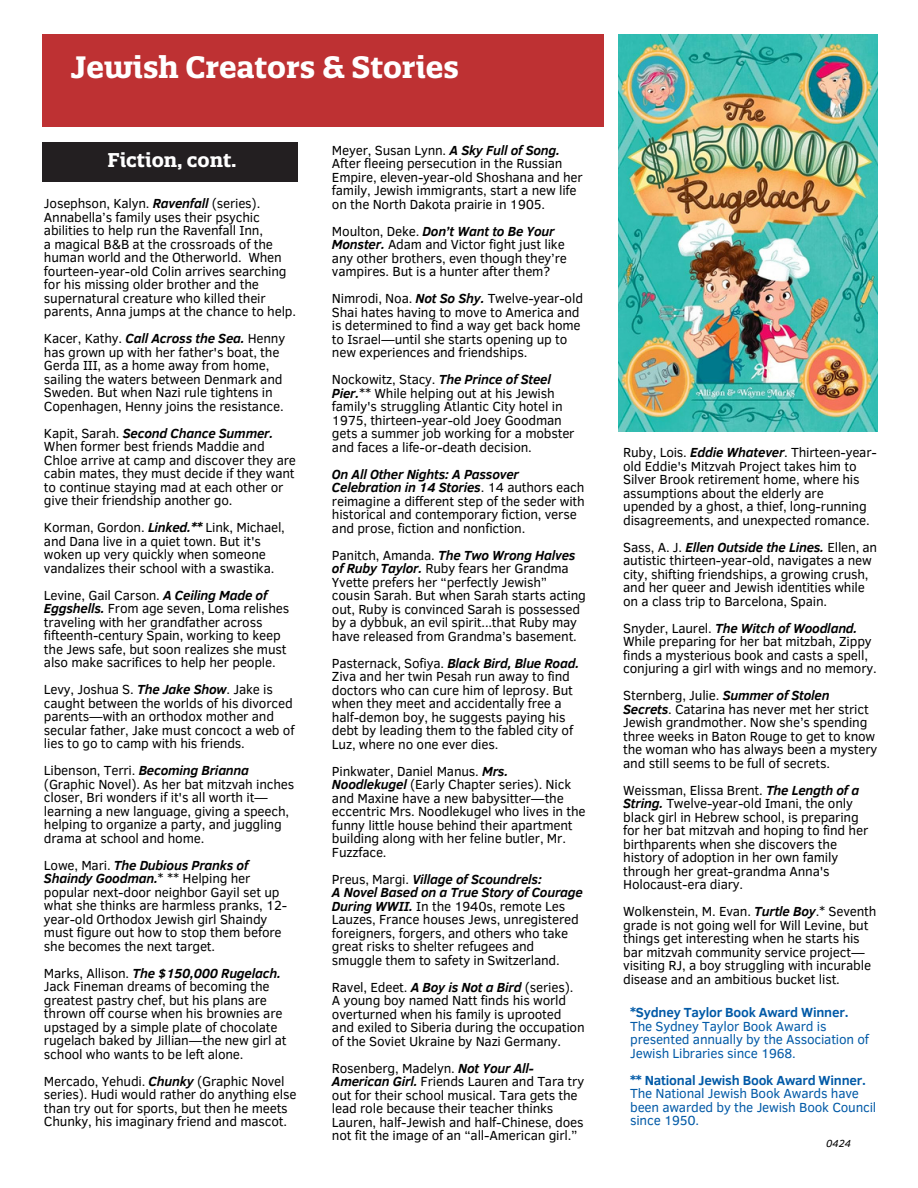
<style>
.page{position:relative;width:918px;height:1188px;background:#fff}
.page>*{position:absolute;margin:0;border:0;box-sizing:border-box;transform-origin:0 0}
.t1{font:700 30px "Quatro Slab";color:#fff}
.t2{font:700 19.35px "Quatro Slab";color:#fff}
.t3{font:13.5px/13.5px "Clear Sans";letter-spacing:-.015em;color:#000}
.t4{font:13.5px/13.5px "Clear Sans";letter-spacing:-.015em;color:#025aa7}
.t5{font:700 13.5px "Clear Sans";letter-spacing:-.015em;color:#025aa7}
.t6{font:italic 10.5px "Clear Sans";color:#000}
.s1{font-weight:700;font-style:italic}
</style>
<div class="page">
<div style="left:43px;top:34px;width:561px;height:93px;background:#be3133"></div>
<div style="left:43px;top:142px;width:255px;height:40px;background:#231f21"></div>
<img style="left:619px;top:34px;width:259px;height:398px">
<h1 class="t1" style="left:71px;top:48px;width:389px">Jewish Creators &amp; Stories</h1>
<h2 class="t2" style="left:108px;top:148px;width:131px">Fiction, cont.</h2>
<p class="t3" style="left:44px;top:197px;width:254px">Josephson, Kalyn. <span class="s1">Ravenfall</span> (series).<br>Annabella’s family uses their psychic abilities to help run the Ravenfall Inn,<br>a magical B&amp;B at the crossroads of the human world and the Otherworld. When fourteen-year-old Colin arrives searching for his missing older brother and the supernatural creature who killed their parents, Anna jumps at the chance to help.</p>
<p class="t3" style="left:44px;top:332px;width:243px">Kacer, Kathy. <span class="s1">Call Across the Sea.</span> Henny has grown up with her father's boat, the Gerda III, as a home away from home, sailing the waters between Denmark and Sweden. But when Nazi rule tightens in Copenhagen, Henny joins the resistance.</p>
<p class="t3" style="left:44px;top:426px;width:254px">Kapit, Sarah. <span class="s1">Second Chance Summer.<br></span>When former best friends Maddie and Chloe arrive at camp and discover they are cabin mates, they must decide if they want to continue staying mad at each other or give their friendship another go.</p>
<p class="t3" style="left:44px;top:521px;width:242px">Korman, Gordon. <span class="s1">Linked.**</span> Link, Michael, and Dana live in a quiet town. But it's woken up very quickly when someone vandalizes their school with a swastika.</p>
<p class="t3" style="left:44px;top:588px;width:247px">Levine, Gail Carson. <span class="s1">A Ceiling Made of Eggshells.</span> From age seven, Loma relishes traveling with her grandfather across fifteenth-century Spain, working to keep the Jews safe, but soon realizes she must also make sacrifices to help her people.</p>
<p class="t3" style="left:44px;top:683px;width:252px">Levy, Joshua S. <span class="s1">The Jake Show</span>. Jake is caught between the worlds of his divorced parents—with an orthodox mother and secular father, Jake must concoct a web of lies to go to camp with his friends.</p>
<p class="t3" style="left:44px;top:764px;width:252px">Libenson, Terri. <span class="s1">Becoming Brianna </span>(Graphic Novel). As her bat mitzvah inches closer, Bri wonders if it's all worth it— learning a new language, giving a speech, helping to organize a party, and juggling drama at school and home.</p>
<p class="t3" style="left:44px;top:858px;width:245px">Lowe, Mari. <span class="s1">The Dubious Pranks of Shaindy Goodman.</span>* ** Helping her popular next-door neighbor Gayil set up what she thinks are harmless pranks, 12- year-old Orthodox Jewish girl Shaindy must figure out how to stop them before she becomes the next target.</p>
<p class="t3" style="left:44px;top:966px;width:244px">Marks, Allison. <span class="s1">The $150,000 Rugelach.<br></span>Jack Fineman dreams of becoming the greatest pastry chef, but his plans are thrown off course when his brownies are upstaged by a simple plate of chocolate rugelach baked by Jillian—the new girl at school who wants to be left alone.</p>
<p class="t3" style="left:44px;top:1074px;width:254px">Mercado, Yehudi. <span class="s1">Chunky</span> (Graphic Novel series). Hudi would rather do anything else than try out for sports, but then he meets Chunky, his imaginary friend and mascot.</p>
<p class="t3" style="left:332px;top:143px;width:252px">Meyer, Susan Lynn. <span class="s1">A Sky Full of Song.<br></span>After fleeing persecution in the Russian Empire, eleven-year-old Shoshana and her family, Jewish immigrants, start a new life on the North Dakota prairie in 1905.</p>
<p class="t3" style="left:332px;top:224px;width:237px">Moulton, Deke. <span class="s1">Don’t Want to Be Your Monster.</span> Adam and Victor fight just like any other brothers, even though they’re vampires. But is a hunter after them?</p>
<p class="t3" style="left:332px;top:292px;width:253px">Nimrodi, Noa. <span class="s1">Not So Shy.</span> Twelve-year-old Shai hates having to move to America and is determined to find a way get back home to Israel—until she starts opening up to new experiences and friendships.</p>
<p class="t3" style="left:332px;top:373px;width:244px">Nockowitz, Stacy. <span class="s1">The Prince of Steel Pier.</span>** While helping out at his Jewish family's struggling Atlantic City hotel in 1975, thirteen-year-old Joey Goodman gets a summer job working for a mobster and faces a life-or-death decision.</p>
<p class="t3" style="left:332px;top:467px;width:254px"><span class="s1">On All Other Nights: A Passover Celebration in 14 Stories</span>. 14 authors each reimagine a different step of the seder with historical and contemporary fiction, verse and prose, fiction and nonfiction.</p>
<p class="t3" style="left:332px;top:548px;width:256px">Panitch, Amanda. <span class="s1">The Two Wrong Halves of Ruby Taylor.</span> Ruby fears her Grandma Yvette prefers her “perfectly Jewish” cousin Sarah. But when Sarah starts acting out, Ruby is convinced Sarah is possessed by a dybbuk, an evil spirit...that Ruby may have released from Grandma’s basement.</p>
<p class="t3" style="left:332px;top:656px;width:249px">Pasternack, Sofiya. <span class="s1">Black Bird, Blue Road.<br></span>Ziva and her twin Pesah run away to find doctors who can cure him of leprosy. But when they meet and accidentally free a half-demon boy, he suggests paying his debt by leading them to the fabled city of Luz, where no one ever dies.</p>
<p class="t3" style="left:332px;top:764px;width:255px">Pinkwater, Daniel Manus. <span class="s1">Mrs.<br>Noodlekugel</span> (Early Chapter series). Nick and Maxine have a new babysitter—the eccentric Mrs. Noodlekugel who lives in the funny little house behind their apartment building along with her feline butler, Mr.<br>Fuzzface.</p>
<p class="t3" style="left:332px;top:872px;width:253px">Preus, Margi. <span class="s1">Village of Scoundrels:<br>A Novel Based on a True Story of Courage During WWII.</span> In the 1940s, remote Les Lauzes, France houses Jews, unregistered foreigners, forgers, and others who take great risks to shelter refugees and smuggle them to safety in Switzerland.</p>
<p class="t3" style="left:332px;top:980px;width:254px">Ravel, Edeet. <span class="s1">A Boy is Not a Bird</span> (series).<br>A young boy named Natt finds his world overturned when his family is uprooted and exiled to Siberia during the occupation of the Soviet Ukraine by Nazi Germany.</p>
<p class="t3" style="left:332px;top:1061px;width:254px">Rosenberg, Madelyn. <span class="s1">Not Your All-American Girl.</span> Friends Lauren and Tara try out for their school musical. Tara gets the lead role because their teacher thinks Lauren, half-Jewish and half-Chinese, does not fit the image of an “all-American girl.”</p>
<p class="t3" style="left:623px;top:446px;width:255px">Ruby, Lois. <span class="s1">Eddie Whatever</span>. Thirteen-year&shy;old Eddie's Mitzvah Project takes him to Silver Brook retirement home, where his assumptions about the elderly are upended by a ghost, a thief, long-running disagreements, and unexpected romance.</p>
<p class="t3" style="left:623px;top:540px;width:256px">Sass, A. J. <span class="s1">Ellen Outside the Lines.</span> Ellen, an autistic thirteen-year-old, navigates a new city, shifting friendships, a growing crush, and her queer and Jewish identities while on a class trip to Barcelona, Spain.</p>
<p class="t3" style="left:623px;top:621px;width:255px">Snyder, Laurel. <span class="s1">The Witch of Woodland.<br></span>While preparing for her bat mitzbah, Zippy finds a mysterious book and casts a spell, conjuring a girl with wings and no memory.</p>
<p class="t3" style="left:623px;top:689px;width:256px">Sternberg, Julie. <span class="s1">Summer of Stolen Secrets</span>. Catarina has never met her strict Jewish grandmother. Now she’s spending three weeks in Baton Rouge to get to know the woman who has always been a mystery and still seems to be full of secrets.</p>
<p class="t3" style="left:623px;top:783px;width:247px">Weissman, Elissa Brent. <span class="s1">The Length of a String.</span> Twelve-year-old Imani, the only black girl in Hebrew school, is preparing for her bat mitzvah and hoping to find her birthparents when she discovers the history of adoption in her own family through her great-grandma Anna's Holocaust-era diary.</p>
<p class="t3" style="left:623px;top:905px;width:255px">Wolkenstein, M. Evan. <span class="s1">Turtle Boy</span>.* Seventh grade is not going well for Will Levine, but things get interesting when he starts his bar mitzvah community service project— visiting RJ, a boy struggling with incurable disease and an ambitious bucket list.</p>
<p class="t5" style="left:630px;top:1003px;width:220px">*Sydney Taylor Book Award Winner.</p>
<p class="t4" style="left:630px;top:1019px;width:240px">The Sydney Taylor Book Award is presented annually by the Association of<br>Jewish Libraries since 1968.</p>
<p class="t5" style="left:630px;top:1070px;width:237px">** Nation al Jew ish Book Award Winner.</p>
<p class="t4" style="left:630px;top:1087px;width:248px">The Nation al Jew ish Book Awards have been awarded by the Jewish Book Council since 1950.</p>
<p class="t6" style="left:826px;top:1136px;width:27px">0424</p>
</div>
